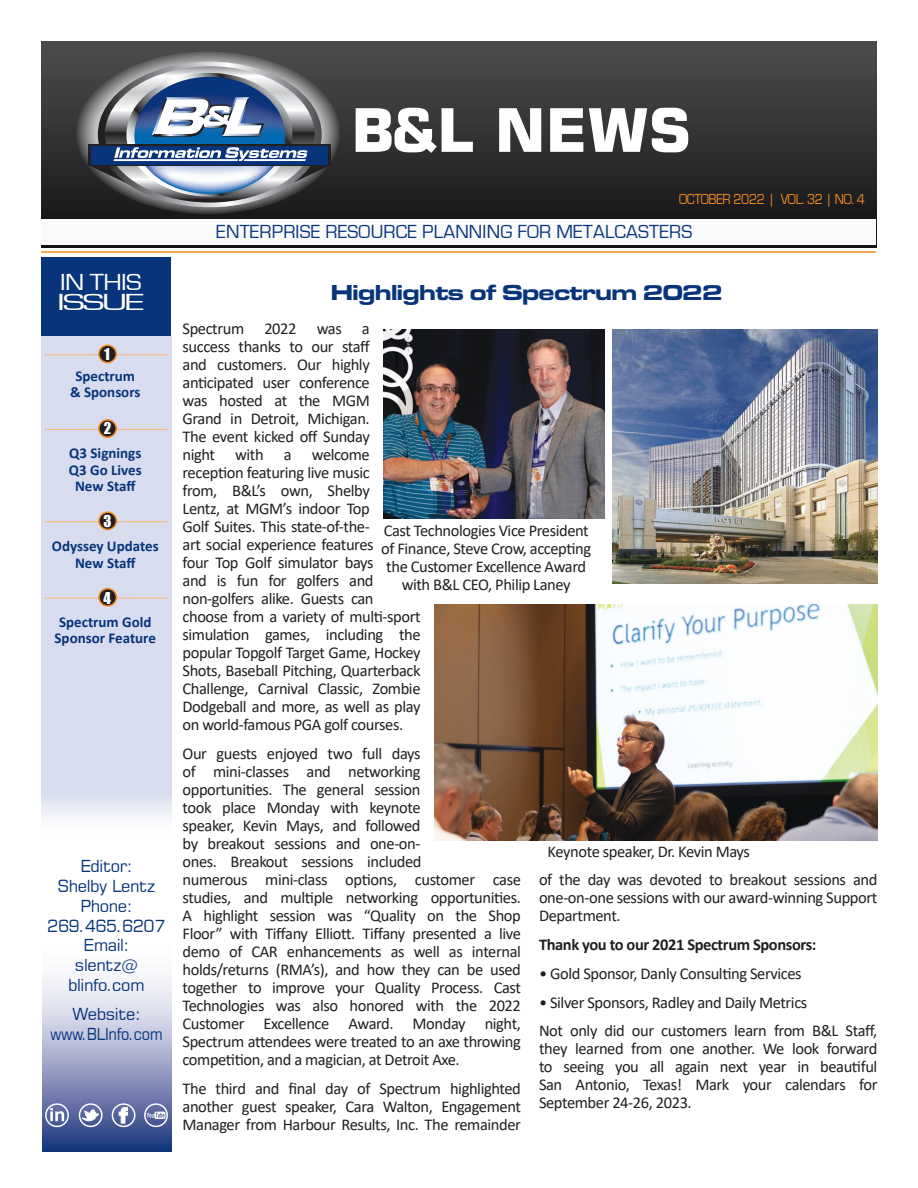
<style>
.page{position:relative;width:918px;height:1188px;background:#fff}
.page>*{position:absolute;margin:0;border:0;box-sizing:border-box;transform-origin:0 0}
.t1{font:700 60px "Square 721 BT";color:#fff}
.t2{font:24px/19.5px "Eurostile";letter-spacing:-.045em;color:#fff;scale:1.15 1}
.t3{font:700 22.5px "Eurostile MN Extended";letter-spacing:-.025em;color:#08347b}
.t4{font:19.5px "Eurostile";letter-spacing:.01em;color:#08347b}
.t5{font:16.5px/18px "Calibri";letter-spacing:-.025em;color:#231f20}
.t6{font:16.5px/19.8px "Square 721 BT";letter-spacing:-.025em;color:#08347b;text-align:center}
.t7{font:700 16.5px "Calibri";letter-spacing:-.025em;color:#231f20}
.t8{font:700 15px/16.5px "Calibri";color:#08347b;text-align:center}
.t9{font:15px "Eurostile";letter-spacing:-.025em;color:#f58b1f;scale:.88 1}
.t10{font:15px "Impact";color:#fff}
</style>
<div class="page">
<svg style="left:42px;top:976px;width:130px;height:175px;background:#9ca5c7"></svg>
<div style="left:45px;top:1103px;width:24px;height:24px;border:1px solid #fff;border-radius:50%"></div>
<div style="left:79px;top:1103px;width:24px;height:24px;border:1px solid #fff;border-radius:50%"></div>
<div style="left:112px;top:1103px;width:23px;height:24px;border:1px solid #fff;border-radius:50%"></div>
<div style="left:144px;top:1103px;width:24px;height:24px;border:1px solid #fff;border-radius:50%"></div>
<svg style="left:119px;top:1107px;width:9px;height:16px"></svg>
<svg style="left:50px;top:1108px;width:14px;height:13px"></svg>
<svg style="left:81px;top:1110px;width:17px;height:13px"></svg>
<svg style="left:147px;top:1112px;width:19px;height:7px"></svg>
<img style="left:612px;top:330px;width:266px;height:253px">
<img style="left:434px;top:605px;width:444px;height:235px">
<img style="left:383px;top:330px;width:222px;height:188px">
<svg style="left:41px;top:41px;width:835px;height:206px;background:#323334"></svg>
<div style="left:41px;top:219px;width:835px;height:26px;background:#f9fafa"></div>
<svg style="left:76px;top:51px;width:264px;height:163px;background:#626363"></svg>
<svg style="left:90px;top:62px;width:239px;height:145px;background:#728095"></svg>
<hr style="left:41px;top:251px;width:835px;height:2px;background:#f58b1f">
<div style="left:42px;top:257px;width:129px;height:83px;background:#08347b"></div>
<div style="left:41px;top:336px;width:130px;height:505px;background:#d7dcee"></div>
<hr style="left:45px;top:598px;width:123px;height:1px;background:#fab573">
<div style="left:99px;top:589px;width:17px;height:17px;background:#231f20;border-radius:50%"></div>
<div style="left:98px;top:588px;width:19px;height:19px;border:2px solid #f58b1f;border-radius:50%"></div>
<hr style="left:45px;top:521px;width:123px;height:1px;background:#fab573">
<div style="left:99px;top:512px;width:17px;height:18px;background:#231f20;border-radius:50%"></div>
<div style="left:98px;top:511px;width:19px;height:19px;border:2px solid #f58b1f;border-radius:50%"></div>
<hr style="left:45px;top:429px;width:123px;height:1px;background:#fab573">
<div style="left:99px;top:420px;width:17px;height:17px;background:#231f20;border-radius:50%"></div>
<div style="left:98px;top:419px;width:19px;height:19px;border:2px solid #f58b1f;border-radius:50%"></div>
<hr style="left:45px;top:354px;width:123px;height:1px;background:#fab573">
<div style="left:99px;top:345px;width:17px;height:18px;background:#231f20;border-radius:50%"></div>
<div style="left:98px;top:345px;width:19px;height:18px;border:2px solid #f58b1f;border-radius:50%"></div>
<h2 class="t2" style="left:57px;top:273px;width:78px">IN THIS<br>ISSUE</h2>
<p class="t10" style="left:104px;top:342px;width:7px">1</p>
<p class="t8" style="left:70px;top:368px;width:72px">Spectrum &amp; Sponsors</p>
<p class="t10" style="left:104px;top:417px;width:9px">2</p>
<p class="t8" style="left:69px;top:444px;width:74px">Q3 Signings<br>Q3 Go Lives<br>New Staff</p>
<p class="t10" style="left:104px;top:510px;width:9px">3</p>
<p class="t8" style="left:52px;top:538px;width:108px">Odyssey Updates<br>New Staff</p>
<p class="t10" style="left:103px;top:586px;width:9px">4</p>
<p class="t8" style="left:55px;top:614px;width:103px;text-align:left">Spectrum Gold<br>Sponsor Feature</p>
<p class="t6" style="left:47px;top:856px;width:120px">Editor:<br>Shelby Lentz<br>Phone:<br>269.465.6207<br>Email:<br>slentz@ blinfo.com</p>
<p class="t6" style="left:50px;top:1004px;width:114px">Website: www.BLInfo.com</p>
<h1 class="t1" style="left:351px;top:94px;width:341px">B&amp;L NEWS</h1>
<p class="t9" style="left:679px;top:191px;width:213px">OCTOBER 2022 | VOL. 32 | NO. 4</p>
<p class="t4" style="left:216px;top:221px;width:477px">ENTERPRISE RESOURCE PLANNING FOR METALCASTERS</p>
<h3 class="t3" style="left:331px;top:280px;width:393px">Highlights of Spectrum 2022</h3>
<p class="t5" style="left:183px;top:319px;width:240px">Spectrum 2022 was a success thanks to our staff<br>and customers. Our highly anticipated user conference<br>was hosted at the MGM<br>Grand in Detroit, Michigan.<br>The event kicked off Sunday<br>night with a welcome reception featuring live music<br>from, B&amp;L’s own, Shelby<br>Lentz, at MGM’s indoor Top<br>Golf Suites. This state-of-the-<br>art social experience features<br>four Top Golf simulator bays<br>and is fun for golfers and non-golfers alike. Guests can choose from a variety of multi-sport simulation games, including the popular Topgolf Target Game, Hockey<br>Shots, Baseball Pitching, Quarterback<br>Challenge, Carnival Classic, Zombie<br>Dodgeball and more, as well as play on world-famous PGA golf courses.</p>
<p class="t5" style="left:183px;top:744px;width:340px">Our guests enjoyed two full days<br>of mini-classes and networking<br>opportunities. The general session<br>took place Monday with keynote<br>speaker, Kevin Mays, and followed<br>by breakout sessions and one-on-<br>ones. Breakout sessions included<br>numerous mini-class options, customer case studies, and multiple networking opportunities.<br>A highlight session was “Quality on the Shop Floor” with Tiffany Elliott. Tiffany presented a live demo of CAR enhancements as well as internal holds/returns (RMA’s), and how they can be used together to improve your Quality Process. Cast Technologies was also honored with the 2022<br>Customer Excellence Award. Monday night, Spectrum attendees were treated to an axe throwing competition, and a magician, at Detroit Axe.</p>
<p class="t5" style="left:183px;top:1079px;width:340px;text-align:justify">The third and final day of Spectrum highlighted another guest speaker, Cara Walton, Engagement Manager from Harbour Results, Inc. The remainder</p>
<p class="t5" style="left:381px;top:521px;width:212px;text-align:center">Cast Technologies Vice President of Finance, Steve Crow, accepting the Customer Excellence Award with B&amp;L CEO, Philip Laney</p>
<p class="t5" style="left:548px;top:842px;width:204px">Keynote speaker, Dr. Kevin Mays</p>
<p class="t5" style="left:539px;top:870px;width:340px;text-align:justify">of the day was devoted to breakout sessions and one-on-one sessions with our award-winning Support Department.</p>
<p class="t7" style="left:539px;top:934px;width:279px">Thank you to our 2021 Spectrum Sponsors:</p>
<p class="t5" style="left:539px;top:964px;width:264px">• Gold Sponsor, Danly Consulting Services</p>
<p class="t5" style="left:539px;top:987px;width:340px;line-height:28.8px">• Silver Sponsors, Radley and Daily Metrics<br>Not only did our customers learn from B&amp;L Staff,</p>
<p class="t5" style="left:539px;top:1040px;width:340px;text-align:justify">they learned from one another. We look forward to seeing you all again next year in beautiful San Antonio, Texas! Mark your calendars for September 24-26, 2023.</p>
</div>
